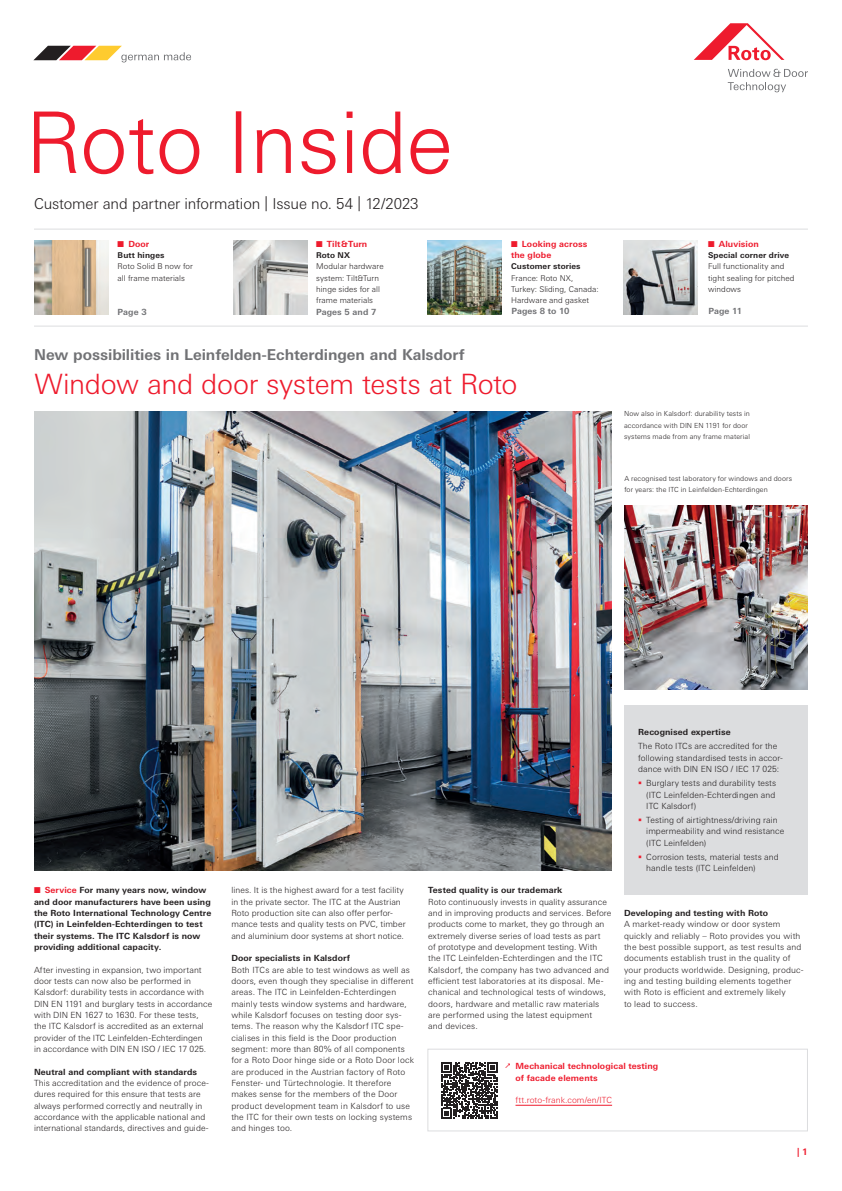
<style>
.page{position:relative;width:842px;height:1191px;background:#fff}
.page>*{position:absolute;margin:0;border:0;box-sizing:border-box;transform-origin:0 0}
.t1{font:300 28px "Univers Next W1 G";letter-spacing:-.015em;color:#ee1b2d}
.t2{font:700 15px "Univers Next W1 G";letter-spacing:-.005em;color:#717275}
.t3{font:300 15px "Univers Next W1 G";letter-spacing:-.01em;color:#231f20}
.t4{font:700 9px "Univers Next W1 G";color:#ee1b2d}
.t5{font:300 8.5px/11.3px "Univers Next W1 G";letter-spacing:.01em;color:#231f20}
.t6{font:700 8.5px/11.3px "Univers Next W1 G";letter-spacing:.01em;color:#231f20}
.t7{font:700 8.5px/11.3px "Univers Next W1 G";letter-spacing:.01em;color:#ee1b2d}
.t8{font:700 8.5px "Univers Next W1 G";letter-spacing:.01em;color:#717275}
.t9{font:300 8.5px "Univers Next W1 G";letter-spacing:.01em;color:#ee1b2d}
.t10{font:300 8px/11.3px "Univers Next W1 G";letter-spacing:.01em;color:#231f20}
.t11{font:700 8px "Univers Next W1 G";letter-spacing:.015em;color:#231f20}
.t12{font:300 7px/11.3px "Univers Next W1 G";letter-spacing:.015em;color:#231f20}
.s1{color:#ee1b2d}
</style>
<div class="page">
<svg style="left:33px;top:46px;width:158px;height:16px"></svg>
<svg style="left:694px;top:23px;width:90px;height:37px"></svg>
<svg style="left:728px;top:69px;width:80px;height:23px"></svg>
<hr style="left:34px;top:229px;width:774px;height:1px;background:#dcdddf">
<hr style="left:34px;top:325px;width:774px;height:1px;background:#dcdddf">
<svg style="left:236px;top:111px;width:213px;height:63px"></svg>
<svg style="left:34px;top:112px;width:165px;height:62px"></svg>
<div style="left:427px;top:1048px;width:381px;height:83px;border:1px solid #dcdddf"></div>
<hr style="left:515px;top:1105px;width:97px;height:1px;background:#ee1b2d">
<img style="left:623px;top:240px;width:75px;height:74px">
<img style="left:427px;top:240px;width:75px;height:74px">
<img style="left:34px;top:411px;width:577px;height:459px">
<img style="left:624px;top:506px;width:184px;height:183px">
<div style="left:624px;top:706px;width:184px;height:189px;background:#dcdddf"></div>
<img style="left:34px;top:240px;width:74px;height:74px">
<img style="left:234px;top:240px;width:74px;height:74px">
<svg style="left:441px;top:1062px;width:56px;height:56px"></svg>
<h2 class="t3" style="left:34px;top:195px;width:386px">Customer and partner information | Issue no. 54 | 12/2023</h2>
<p class="t7" style="left:118px;top:238px;width:33px">■ Door</p>
<p class="t11" style="left:118px;top:250px;width:48px">Butt hinges</p>
<p class="t10" style="left:118px;top:261px;width:77px">Roto Solid B now for all frame materials</p>
<p class="t8" style="left:118px;top:307px;width:31px">Page 3</p>
<p class="t7" style="left:316px;top:238px;width:53px">■ Tilt&amp;Turn</p>
<p class="t11" style="left:316px;top:250px;width:35px">Roto NX</p>
<p class="t10" style="left:316px;top:261px;width:69px">Modular hardware system: Tilt&amp;Turn hinge sides for all frame materials</p>
<p class="t8" style="left:316px;top:306px;width:62px">Pages 5 and 7</p>
<p class="t8" style="left:511px;top:306px;width:60px">Pages 8 to 10</p>
<p class="t7" style="left:511px;top:238px;width:78px">■ Looking across the globe</p>
<p class="t11" style="left:511px;top:262px;width:71px">Customer stories</p>
<p class="t10" style="left:511px;top:272px;width:89px">France: Roto NX,<br>Turkey: Sliding, Canada:<br>Hardware and gasket</p>
<h2 class="t2" style="left:34px;top:346px;width:432px">New possibilities in Leinfelden-Echterdingen and Kalsdorf</h2>
<h1 class="t1" style="left:35px;top:368px;width:484px">Window and door system tests at Roto</h1>
<p class="t7" style="left:708px;top:238px;width:52px">■ Aluvision</p>
<p class="t11" style="left:708px;top:250px;width:82px">Special corner drive</p>
<p class="t10" style="left:708px;top:261px;width:88px">Full functionality and tight sealing for pitched windows</p>
<p class="t8" style="left:708px;top:306px;width:35px">Page 11</p>
<p class="t12" style="left:624px;top:408px;width:127px">Now also in Kalsdorf: durability tests in accordance with DIN EN 1191 for door systems made from any frame material</p>
<p class="t12" style="left:624px;top:472px;width:169px">A recognised test laboratory for windows and doors for years: the ITC in Leinfelden-Echterdingen</p>
<p class="t6" style="left:34px;top:884px;width:179px"><span class="s1">■ Service</span> For many years now, window and door manufacturers have been using the Roto International Technology Centre (ITC) in Leinfelden-Echterdingen to test their systems. The ITC Kalsdorf is now providing additional capacity.</p>
<p class="t5" style="left:34px;top:964px;width:180px">After investing in expansion, two important door tests can now also be performed in Kalsdorf: durability tests in accordance with DIN EN 1191 and burglary tests in accordance with DIN EN 1627 to 1630. For these tests, the ITC Kalsdorf is accredited as an external provider of the ITC Leinfelden-Echterdingen<br>in accordance with DIN EN ISO / IEC 17 025.</p>
<p class="t6" style="left:34px;top:1066px;width:165px">Neutral and compliant with standards</p>
<p class="t5" style="left:34px;top:1077px;width:177px">This accreditation and the evidence of proce&shy;dures required for this ensure that tests are always performed correctly and neutrally in accordance with the applicable national and international standards, directives and guide-</p>
<p class="t5" style="left:231px;top:884px;width:176px">lines. It is the highest award for a test facility in the private sector. The ITC at the Austrian Roto production site can also offer perfor&shy;mance tests and quality tests on PVC, timber and aluminium door systems at short notice.</p>
<p class="t6" style="left:231px;top:952px;width:120px">Door specialists in Kalsdorf</p>
<p class="t5" style="left:231px;top:964px;width:184px">Both ITCs are able to test windows as well as doors, even though they specialise in different areas. The ITC in Leinfelden-Echterdingen mainly tests window systems and hardware, while Kalsdorf focuses on testing door sys&shy;tems. The reason why the Kalsdorf ITC spe&shy;cialises in this field is the Door production segment: more than 80% of all components for a Roto Door hinge side or a Roto Door lock are produced in the Austrian factory of Roto Fenster- und Türtechnologie. It therefore makes sense for the members of the Door product development team in Kalsdorf to use the ITC for their own tests on locking systems and hinges too.</p>
<p class="t6" style="left:638px;top:726px;width:94px">Recognised expertise</p>
<p class="t5" style="left:638px;top:740px;width:146px">The Roto ITCs are accredited for the following standardised tests in accor&shy;dance with DIN EN ISO / IEC 17 025:</p>
<p class="t5" style="left:646px;top:777px;width:131px;text-align:justify;text-indent:-8px"><span class="s1">▪</span> Burglary tests and durability tests (ITC Leinfelden-Echterdingen and ITC Kalsdorf)</p>
<p class="t5" style="left:646px;top:814px;width:140px;text-indent:-8px"><span class="s1">▪</span> Testing of airtightness/driving rain impermeability and wind resistance (ITC Leinfelden)</p>
<p class="t5" style="left:646px;top:851px;width:134px;text-indent:-8px"><span class="s1">▪</span> Corrosion tests, material tests and handle tests (ITC Leinfelden)</p>
<p class="t6" style="left:624px;top:907px;width:146px">Developing and testing with Roto</p>
<p class="t5" style="left:624px;top:918px;width:181px">A market-ready window or door system quickly and reliably – Roto provides you with the best possible support, as test results and documents establish trust in the quality of your products worldwide. Designing, produc&shy;ing and testing building elements together with Roto is efficient and extremely likely<br>to lead to success.</p>
<p class="t6" style="left:428px;top:884px;width:136px">Tested quality is our trademark</p>
<p class="t5" style="left:428px;top:896px;width:185px">Roto continuously invests in quality assurance and in improving products and services. Before products come to market, they go through an extremely diverse series of load tests as part<br>of prototype and development testing. With the ITC Leinfelden-Echterdingen and the ITC Kalsdorf, the company has two advanced and efficient test laboratories at its disposal. Me&shy;chanical and technological tests of windows, doors, hardware and metallic raw materials are performed using the latest equipment<br>and devices.</p>
<p class="t7" style="left:515px;top:1060px;width:144px">Mechanical technological testing of facade elements</p>
<p class="t9" style="left:515px;top:1095px;width:98px">ftt.roto-frank.com/en/ITC</p>
<p class="t4" style="left:797px;top:1146px;width:12px">| 1</p>
</div>
